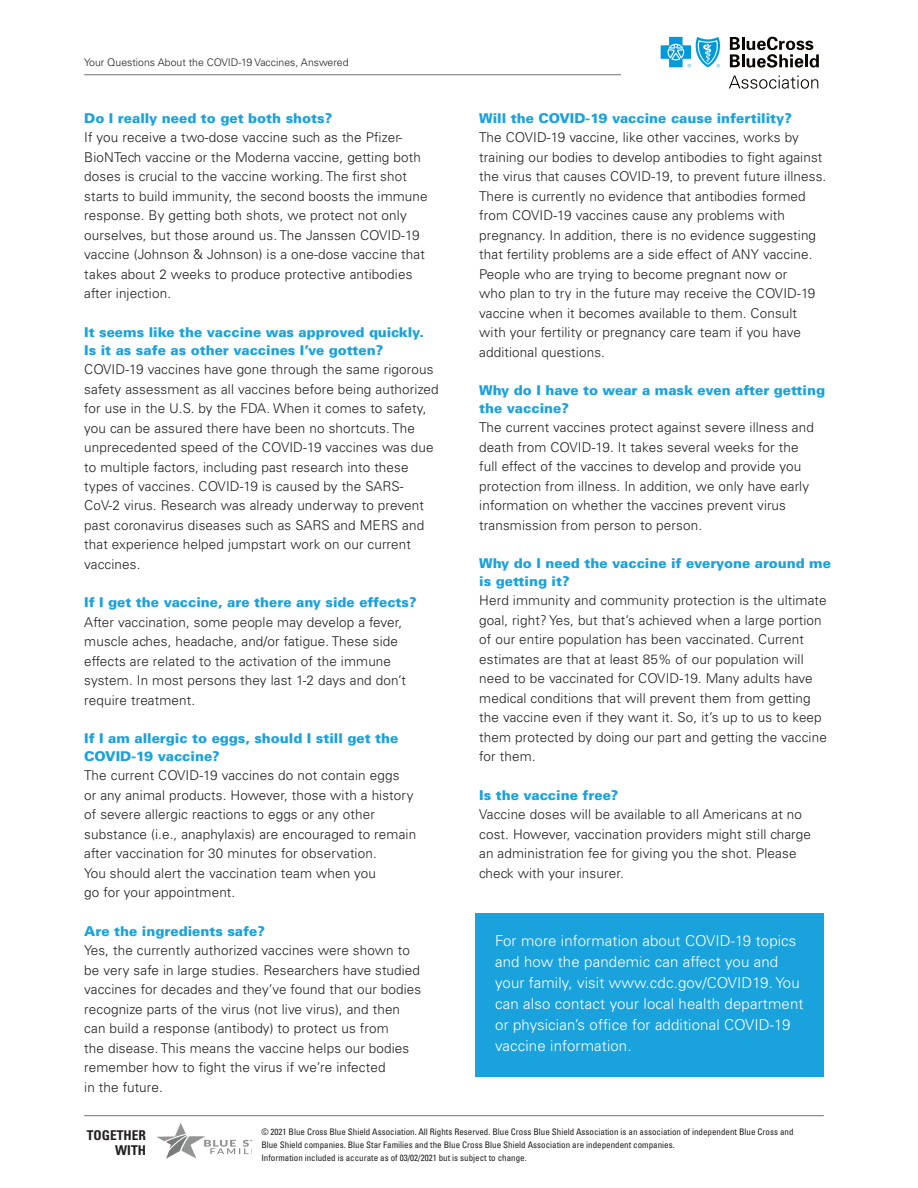
<style>
.page{position:relative;width:918px;height:1188px;background:#fff}
.page>*{position:absolute;margin:0;border:0;box-sizing:border-box;transform-origin:0 0}
.Intro{font:300 15px/21px "Univers";letter-spacing:.01em;color:#fff}
.Answer{font:300 13.5px/19.5px "Univers";letter-spacing:.01em;color:#231f20}
.Question{font:900 13.5px/18px "Univers";color:#19a2dc}
.t1{font:700 condensed 13.5px/15px "Univers LT Std";color:#231f20;text-align:right}
.t2{font:300 10.5px "Univers";color:#231f20}
.t3{font:condensed 9px/12.9px "Univers LT Std";color:#231f20}
</style>
<div class="page">
<div style="left:475px;top:914px;width:349px;height:163px;background:#19a2dc"></div>
<hr style="left:84px;top:1115px;width:740px;height:1px;background:#231f20">
<hr style="left:84px;top:74px;width:537px;height:1px;background:#231f20">
<svg style="left:730px;top:37px;width:89px;height:31px"></svg>
<svg style="left:729px;top:76px;width:89px;height:13px"></svg>
<svg style="left:661px;top:37px;width:59px;height:30px"></svg>
<img style="left:156px;top:1123px;width:95px;height:36px">
<p class="t2" style="left:84px;top:56px;width:266px">Your Questions About the COVID-19 Vaccines, Answered</p>
<p class="Question" style="left:84px;top:109px;width:249px">Do I really need to get both shots?</p>
<p class="Answer" style="left:84px;top:128px;width:345px">If you receive a two-dose vaccine such as the Pfizer-BioNTech vaccine or the Moderna vaccine, getting both doses is crucial to the vaccine working. The first shot starts to build immunity, the second boosts the immune response. By getting both shots, we protect not only ourselves, but those around us. The Janssen COVID-19 vaccine (Johnson &amp; Johnson) is a one-dose vaccine that takes about 2 weeks to produce protective antibodies after injection.</p>
<p class="Question" style="left:84px;top:322px;width:341px">It seems like the vaccine was approved quickly.<br>Is it as safe as other vaccines I’ve gotten?</p>
<p class="Answer" style="left:84px;top:360px;width:356px">COVID-19 vaccines have gone through the same rigorous safety assessment as all vaccines before being authorized for use in the U.S. by the FDA. When it comes to safety, you can be assured there have been no shortcuts. The unprecedented speed of the COVID-19 vaccines was due to multiple factors, including past research into these types of vaccines. COVID-19 is caused by the SARS-CoV-2 virus. Research was already underway to prevent past coronavirus diseases such as SARS and MERS and that experience helped jumpstart work on our current vaccines.</p>
<p class="Question" style="left:84px;top:593px;width:334px">If I get the vaccine, are there any side effects?</p>
<p class="Answer" style="left:84px;top:612px;width:323px">After vaccination, some people may develop a fever, muscle aches, headache, and/or fatigue. These side effects are related to the activation of the immune system. In most persons they last 1-2 days and don’t require treatment.</p>
<p class="Question" style="left:84px;top:729px;width:316px">If I am allergic to eggs, should I still get the<br>COVID-19 vaccine?</p>
<p class="Answer" style="left:84px;top:766px;width:334px">The current COVID-19 vaccines do not contain eggs<br>or any animal products. However, those with a history of severe allergic reactions to eggs or any other substance (i.e., anaphylaxis) are encouraged to remain after vaccination for 30 minutes for observation.<br>You should alert the vaccination team when you<br>go for your appointment.</p>
<p class="Question" style="left:84px;top:921px;width:182px">Are the ingredients safe?</p>
<p class="Answer" style="left:84px;top:941px;width:339px">Yes, the currently authorized vaccines were shown to be very safe in large studies. Researchers have studied vaccines for decades and they’ve found that our bodies recognize parts of the virus (not live virus), and then can build a response (antibody) to protect us from<br>the disease. This means the vaccine helps our bodies remember how to fight the virus if we’re infected<br>in the future.</p>
<p class="Question" style="left:479px;top:108px;width:314px">Will the COVID-19 vaccine cause infertility?</p>
<p class="Answer" style="left:479px;top:128px;width:349px">The COVID-19 vaccine, like other vaccines, works by training our bodies to develop antibodies to fight against the virus that causes COVID-19, to prevent future illness.<br>There is currently no evidence that antibodies formed from COVID-19 vaccines cause any problems with pregnancy. In addition, there is no evidence suggesting that fertility problems are a side effect of ANY vaccine.<br>People who are trying to become pregnant now or<br>who plan to try in the future may receive the COVID-19 vaccine when it becomes available to them. Consult with your fertility or pregnancy care team if you have additional questions.</p>
<p class="Question" style="left:479px;top:381px;width:347px">Why do I have to wear a mask even after getting the vaccine?</p>
<p class="Answer" style="left:479px;top:418px;width:336px">The current vaccines protect against severe illness and death from COVID-19. It takes several weeks for the full effect of the vaccines to develop and provide you protection from illness. In addition, we only have early information on whether the vaccines prevent virus transmission from person to person.</p>
<p class="Question" style="left:479px;top:554px;width:353px">Why do I need the vaccine if everyone around me is getting it?</p>
<p class="Answer" style="left:479px;top:591px;width:349px">Herd immunity and community protection is the ultimate goal, right? Yes, but that’s achieved when a large portion of our entire population has been vaccinated. Current estimates are that at least 85% of our population will need to be vaccinated for COVID-19. Many adults have medical conditions that will prevent them from getting the vaccine even if they want it. So, it’s up to us to keep them protected by doing our part and getting the vaccine for them.</p>
<p class="Question" style="left:479px;top:786px;width:141px">Is the vaccine free?</p>
<p class="Answer" style="left:479px;top:805px;width:333px">Vaccine doses will be available to all Americans at no cost. However, vaccination providers might still charge an administration fee for giving you the shot. Please check with your insurer.</p>
<p class="Intro" style="left:495px;top:930px;width:310px">For more information about COVID-19 topics and how the pandemic can affect you and your family, visit www.cdc.gov/COVID19. You can also contact your local health department or physician’s office for additional COVID-19 vaccine information.</p>
<p class="t1" style="left:87px;top:1128px;width:61px">TOGETHER<br>WITH</p>
<p class="t3" style="left:261px;top:1126px;width:534px">© 2021 Blue Cross Blue Shield Association. All Rights Reserved. Blue Cross Blue Shield Association is an association of independent Blue Cross and<br>Blue Shield companies. Blue Star Families and the Blue Cross Blue Shield Association are independent companies.<br>Information included is accurate as of 03/02/2021 but is subject to change.</p>
</div>
